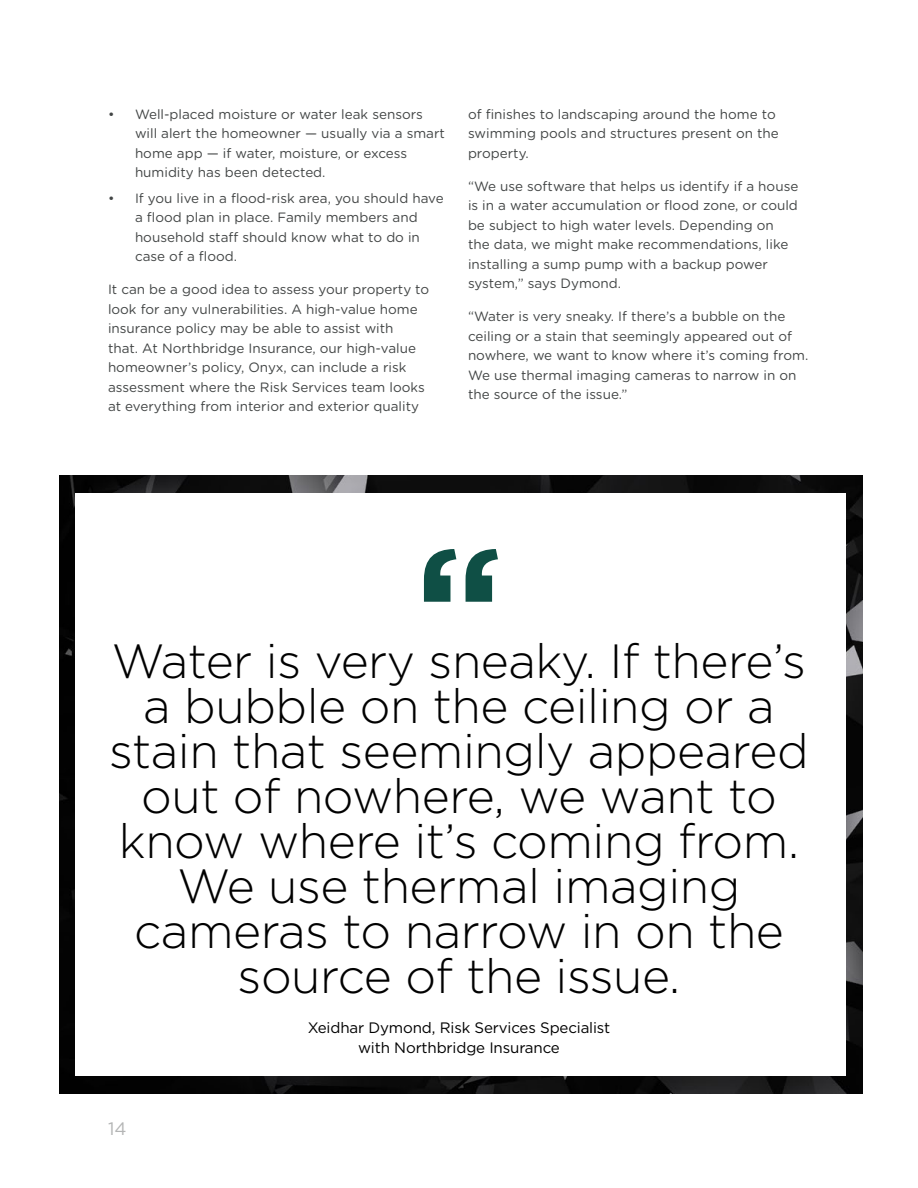
<style>
.page{position:relative;width:918px;height:1188px;background:#fff}
.page>*{position:absolute;margin:0;border:0;box-sizing:border-box;transform-origin:0 0}
.Call_Outs{font:300 48px/45px "Gotham";letter-spacing:-.01em;color:#000;text-align:center}
.t1{font:18px "Gotham";color:#b4b5b5}
.Call_Outs-2{font:15.15px/19.5px "Gotham";letter-spacing:-.01em;color:#000;text-align:center}
.Body_Copy_after{font:13.5px/19.5px "Gotham Rounded";color:#424545}
</style>
<div class="page">
<img style="left:59px;top:475px;width:804px;height:618px">
<div style="left:76px;top:493px;width:770px;height:582px;background:#fff"></div>
<svg style="left:424px;top:549px;width:74px;height:53px"></svg>
<p class="Body_Copy_after" style="left:135px;top:104px;width:312px;text-indent:-27px">• Well-placed moisture or water leak sensors will alert the homeowner — usually via a smart home app — if water, moisture, or excess humidity has been detected.</p>
<p class="Body_Copy_after" style="left:135px;top:188px;width:310px;text-indent:-27px">• If you live in a flood-risk area, you should have a flood plan in place. Family members and household staff should know what to do in case of a flood.</p>
<p class="Body_Copy_after" style="left:108px;top:279px;width:323px">It can be a good idea to assess your property to look for any vulnerabilities. A high-value home insurance policy may be able to assist with<br>that. At Northbridge Insurance, our high-value homeowner’s policy, Onyx, can include a risk assessment where the Risk Services team looks at everything from interior and exterior quality</p>
<p class="Body_Copy_after" style="left:468px;top:104px;width:312px">of finishes to landscaping around the home to swimming pools and structures present on the property.</p>
<p class="Body_Copy_after" style="left:468px;top:176px;width:332px">“We use software that helps us identify if a house is in a water accumulation or flood zone, or could be subject to high water levels. Depending on the data, we might make recommendations, like installing a sump pump with a backup power system,” says Dymond.</p>
<p class="Body_Copy_after" style="left:468px;top:306px;width:342px">“Water is very sneaky. If there’s a bubble on the ceiling or a stain that seemingly appeared out of nowhere, we want to know where it’s coming from.<br>We use thermal imaging cameras to narrow in on the source of the issue.”</p>
<p class="Call_Outs" style="left:109px;top:638px;width:701px">Water is very sneaky. If there’s a bubble on the ceiling or a stain that seemingly appeared out of nowhere, we want to know where it’s coming from.<br>We use thermal imaging cameras to narrow in on the source of the issue.</p>
<p class="Call_Outs-2" style="left:308px;top:1018px;width:304px">Xeidhar Dymond, Risk Services Specialist with Northbridge Insurance</p>
<h2 class="t1" style="left:108px;top:1117px;width:20px">14</h2>
</div>
